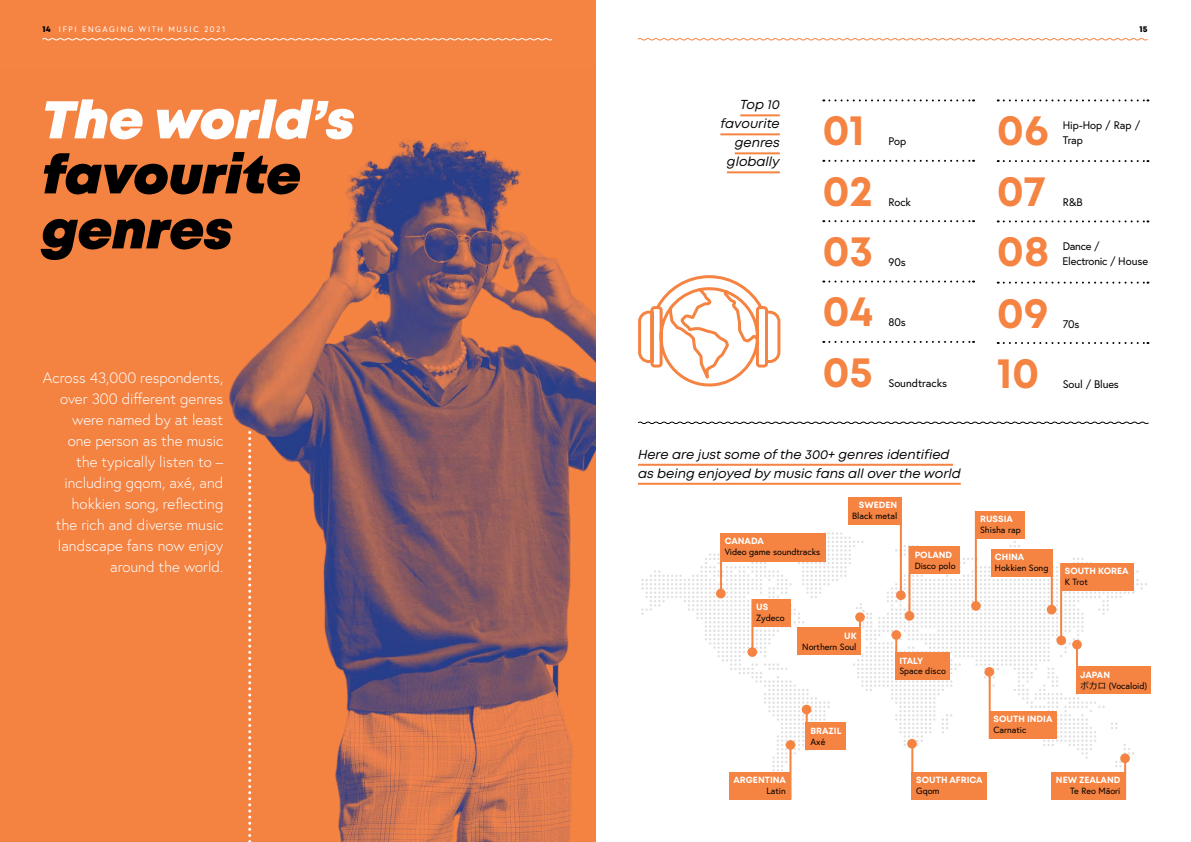
<style>
.page{position:relative;width:1191px;height:842px;background:#fff}
.page>*{position:absolute;margin:0;border:0;box-sizing:border-box;transform-origin:0 0}
.t1{font:italic 900 53px/55px "Mont";color:#000}
.t2{font:italic 900 53px "Mont";color:#fff}
.t3{font:700 43px "Mont";color:#f58342}
.t4{font:300 15px/21px "Europa";color:#fff;text-align:right}
.t5{font:italic 13px/19px "Mont";color:#000}
.t6{font:11px/15px "Europa";color:#000}
.t7{font:11px/15px "Europa";letter-spacing:-.02em;color:#000}
.t8{font:9px "Europa";color:#000}
.t9{font:700 9px "Mont";color:#fff}
.t10{font:800 8.5px "Mont";color:#000}
.t11{font:8px "Europa";letter-spacing:.2em;color:#fff}
.s1{font-family:"Mont";font-weight:800;font-size:8.5px;color:#000}
.s2{font-family:"Koz Go Pr 6 N"}
</style>
<div class="page">
<div style="left:0;top:0;width:595px;height:842px;background:#f58342"></div>
<hr style="left:638px;top:464px;width:315px;height:2px;background:#f58342">
<hr style="left:638px;top:483px;width:322px;height:2px;background:#f58342">
<hr style="left:740px;top:114px;width:40px;height:2px;background:#f58342">
<hr style="left:720px;top:133px;width:60px;height:2px;background:#f58342">
<hr style="left:734px;top:152px;width:46px;height:2px;background:#f58342">
<hr style="left:727px;top:171px;width:53px;height:2px;background:#f58342">
<svg style="left:637px;top:421px;width:512px;height:3px"></svg>
<svg style="left:823px;top:99px;width:151px;height:2px"></svg>
<svg style="left:823px;top:160px;width:151px;height:2px"></svg>
<svg style="left:823px;top:220px;width:151px;height:2px"></svg>
<svg style="left:823px;top:281px;width:151px;height:2px"></svg>
<svg style="left:823px;top:341px;width:151px;height:2px"></svg>
<svg style="left:997px;top:99px;width:151px;height:2px"></svg>
<svg style="left:997px;top:160px;width:151px;height:2px"></svg>
<svg style="left:997px;top:220px;width:151px;height:2px"></svg>
<svg style="left:997px;top:282px;width:151px;height:2px"></svg>
<svg style="left:997px;top:342px;width:151px;height:2px"></svg>
<img style="left:229px;top:139px;width:366px;height:703px">
<svg style="left:638px;top:275px;width:143px;height:112px"></svg>
<svg style="left:641px;top:532px;width:506px;height:252px"></svg>
<hr style="left:1050px;top:549px;width:2px;height:61px;background:#f58342">
<hr style="left:1124px;top:758px;width:2px;height:41px;background:#f58342">
<div style="left:896px;top:590px;width:9px;height:10px;background:#f58342;border-radius:50%"></div>
<div style="left:904px;top:611px;width:10px;height:10px;background:#f58342;border-radius:50%"></div>
<div style="left:971px;top:601px;width:9px;height:10px;background:#f58342;border-radius:50%"></div>
<svg style="left:891px;top:630px;width:10px;height:10px"></svg>
<div style="left:855px;top:612px;width:10px;height:10px;background:#f58342;border-radius:50%"></div>
<div style="left:747px;top:647px;width:10px;height:10px;background:#f58342;border-radius:50%"></div>
<div style="left:907px;top:739px;width:9px;height:9px;background:#f58342;border-radius:50%"></div>
<div style="left:984px;top:667px;width:10px;height:10px;background:#f58342;border-radius:50%"></div>
<div style="left:801px;top:705px;width:10px;height:9px;background:#f58342;border-radius:50%"></div>
<div style="left:785px;top:740px;width:10px;height:10px;background:#f58342;border-radius:50%"></div>
<div style="left:1120px;top:753px;width:9px;height:10px;background:#f58342;border-radius:50%"></div>
<div style="left:1072px;top:640px;width:9px;height:9px;background:#f58342;border-radius:50%"></div>
<div style="left:1056px;top:635px;width:10px;height:10px;background:#f58342;border-radius:50%"></div>
<div style="left:1046px;top:605px;width:10px;height:9px;background:#f58342;border-radius:50%"></div>
<hr style="left:900px;top:497px;width:2px;height:98px;background:#f58342">
<div style="left:909px;top:547px;width:51px;height:27px;background:#f58342"></div>
<hr style="left:908px;top:547px;width:2px;height:70px;background:#f58342">
<div style="left:752px;top:599px;width:38px;height:28px;background:#f58342"></div>
<hr style="left:751px;top:599px;width:2px;height:53px;background:#f58342">
<div style="left:976px;top:511px;width:48px;height:27px;background:#f58342"></div>
<hr style="left:975px;top:511px;width:2px;height:98px;background:#f58342">
<div style="left:989px;top:711px;width:67px;height:28px;background:#f58342"></div>
<hr style="left:988px;top:672px;width:2px;height:67px;background:#f58342">
<div style="left:911px;top:772px;width:76px;height:27px;background:#f58342"></div>
<hr style="left:911px;top:744px;width:2px;height:55px;background:#f58342">
<div style="left:729px;top:772px;width:61px;height:27px;background:#f58342"></div>
<hr style="left:789px;top:744px;width:2px;height:55px;background:#f58342">
<div style="left:805px;top:722px;width:41px;height:28px;background:#f58342"></div>
<hr style="left:805px;top:709px;width:2px;height:41px;background:#f58342">
<div style="left:895px;top:652px;width:54px;height:28px;background:#f58342"></div>
<hr style="left:895px;top:633px;width:2px;height:47px;background:#f58342">
<hr style="left:859px;top:616px;width:2px;height:31px;background:#f58342">
<div style="left:1051px;top:772px;width:74px;height:27px;background:#f58342"></div>
<div style="left:991px;top:549px;width:61px;height:28px;background:#f58342"></div>
<hr style="left:720px;top:533px;width:2px;height:61px;background:#f58342">
<div style="left:716px;top:589px;width:9px;height:9px;background:#f58342;border-radius:50%"></div>
<div style="left:720px;top:533px;width:105px;height:29px;background:#f58342"></div>
<div style="left:1061px;top:563px;width:72px;height:28px;background:#f58342"></div>
<hr style="left:1060px;top:563px;width:2px;height:78px;background:#f58342">
<div style="left:1076px;top:666px;width:74px;height:28px;background:#f58342"></div>
<hr style="left:1076px;top:645px;width:2px;height:49px;background:#f58342">
<div style="left:847px;top:497px;width:54px;height:28px;background:#f58342"></div>
<div style="left:797px;top:627px;width:64px;height:28px;background:#f58342"></div>
<svg style="left:42px;top:38px;width:511px;height:3px"></svg>
<svg style="left:637px;top:38px;width:511px;height:3px"></svg>
<p class="t11" style="left:43px;top:24px;width:184px"><span class="s1">14</span> IFPI ENGAGING WITH MUSIC 2021</p>
<p class="t10" style="left:1139px;top:23px;width:9px">15</p>
<h1 class="t2" style="left:42px;top:86px;width:314px">The world’s</h1>
<h1 class="t1" style="left:42px;top:150px;width:261px">favourite genres</h1>
<p class="t4" style="left:43px;top:367px;width:182px">Across 43,000 respondents, over 300 different genres were named by at least<br>one person as the music the typically listen to – including gqom, axé, and hokkien song, reflecting<br>the rich and diverse music landscape fans now enjoy around the world.</p>
<p class="t5" style="left:720px;top:95px;width:61px;text-align:right">Top 10 favourite genres globally</p>
<h2 class="t3" style="left:822px;top:102px;width:44px">01</h2>
<h2 class="t3" style="left:822px;top:163px;width:52px">02</h2>
<h2 class="t3" style="left:822px;top:223px;width:52px">03</h2>
<h2 class="t3" style="left:822px;top:283px;width:53px">04</h2>
<h2 class="t3" style="left:822px;top:344px;width:52px">05</h2>
<p class="t6" style="left:888px;top:134px;width:19px">Pop</p>
<p class="t6" style="left:888px;top:194px;width:24px">Rock</p>
<p class="t6" style="left:888px;top:255px;width:19px">90s</p>
<p class="t6" style="left:888px;top:315px;width:19px">80s</p>
<p class="t6" style="left:888px;top:375px;width:60px">Soundtracks</p>
<h2 class="t3" style="left:996px;top:102px;width:53px">06</h2>
<p class="t6" style="left:1062px;top:118px;width:79px">Hip-Hop / Rap /<br>Trap</p>
<h2 class="t3" style="left:996px;top:163px;width:51px">07</h2>
<p class="t6" style="left:1062px;top:194px;width:21px">R&amp;B</p>
<h2 class="t3" style="left:996px;top:223px;width:54px">08</h2>
<p class="t7" style="left:1062px;top:239px;width:87px">Dance /<br>Electronic / House</p>
<h2 class="t3" style="left:996px;top:285px;width:53px">09</h2>
<p class="t6" style="left:1062px;top:316px;width:18px">70s</p>
<h2 class="t3" style="left:996px;top:345px;width:44px">10</h2>
<p class="t6" style="left:1062px;top:376px;width:58px">Soul / Blues</p>
<p class="t5" style="left:638px;top:445px;width:324px">Here are just some of the 300+ genres identified as being enjoyed by music fans all over the world</p>
<p class="t9" style="left:724px;top:535px;width:41px">CANADA</p>
<p class="t8" style="left:724px;top:546px;width:97px">Video game soundtracks</p>
<p class="t9" style="left:756px;top:601px;width:14px">US</p>
<p class="t8" style="left:756px;top:612px;width:30px">Zydeco</p>
<p class="t9" style="left:859px;top:499px;width:40px">SWEDEN</p>
<p class="t8" style="left:852px;top:510px;width:47px">Black metal</p>
<p class="t9" style="left:844px;top:630px;width:14px">UK</p>
<p class="t8" style="left:802px;top:641px;width:56px">Northern Soul</p>
<p class="t9" style="left:914px;top:549px;width:39px">POLAND</p>
<p class="t8" style="left:914px;top:560px;width:42px">Disco polo</p>
<p class="t9" style="left:810px;top:725px;width:32px">BRAZIL</p>
<p class="t8" style="left:810px;top:736px;width:16px">Axé</p>
<p class="t9" style="left:899px;top:654px;width:25px">ITALY</p>
<p class="t8" style="left:899px;top:665px;width:48px">Space disco</p>
<p class="t9" style="left:980px;top:513px;width:34px">RUSSIA</p>
<p class="t8" style="left:980px;top:524px;width:42px">Shisha rap</p>
<p class="t9" style="left:995px;top:551px;width:31px">CHINA</p>
<p class="t8" style="left:995px;top:562px;width:55px">Hokkien Song</p>
<p class="t9" style="left:1064px;top:565px;width:65px">SOUTH KOREA</p>
<p class="t8" style="left:1064px;top:576px;width:25px">K Trot</p>
<p class="t9" style="left:993px;top:713px;width:60px">SOUTH INDIA</p>
<p class="t8" style="left:993px;top:724px;width:34px">Carnatic</p>
<p class="t9" style="left:1080px;top:669px;width:32px">JAPAN</p>
<p class="t8" style="left:1080px;top:680px;width:69px"><span class="s2">ボカロ</span> (Vocaloid)</p>
<p class="t9" style="left:733px;top:774px;width:54px">ARGENTINA</p>
<p class="t8" style="left:766px;top:785px;width:21px">Latin</p>
<p class="t9" style="left:916px;top:774px;width:68px">SOUTH AFRICA</p>
<p class="t8" style="left:916px;top:785px;width:25px">Gqom</p>
<p class="t9" style="left:1056px;top:774px;width:66px">NEW ZEALAND</p>
<p class="t8" style="left:1070px;top:785px;width:52px">Te Reo Māori</p>
</div>
